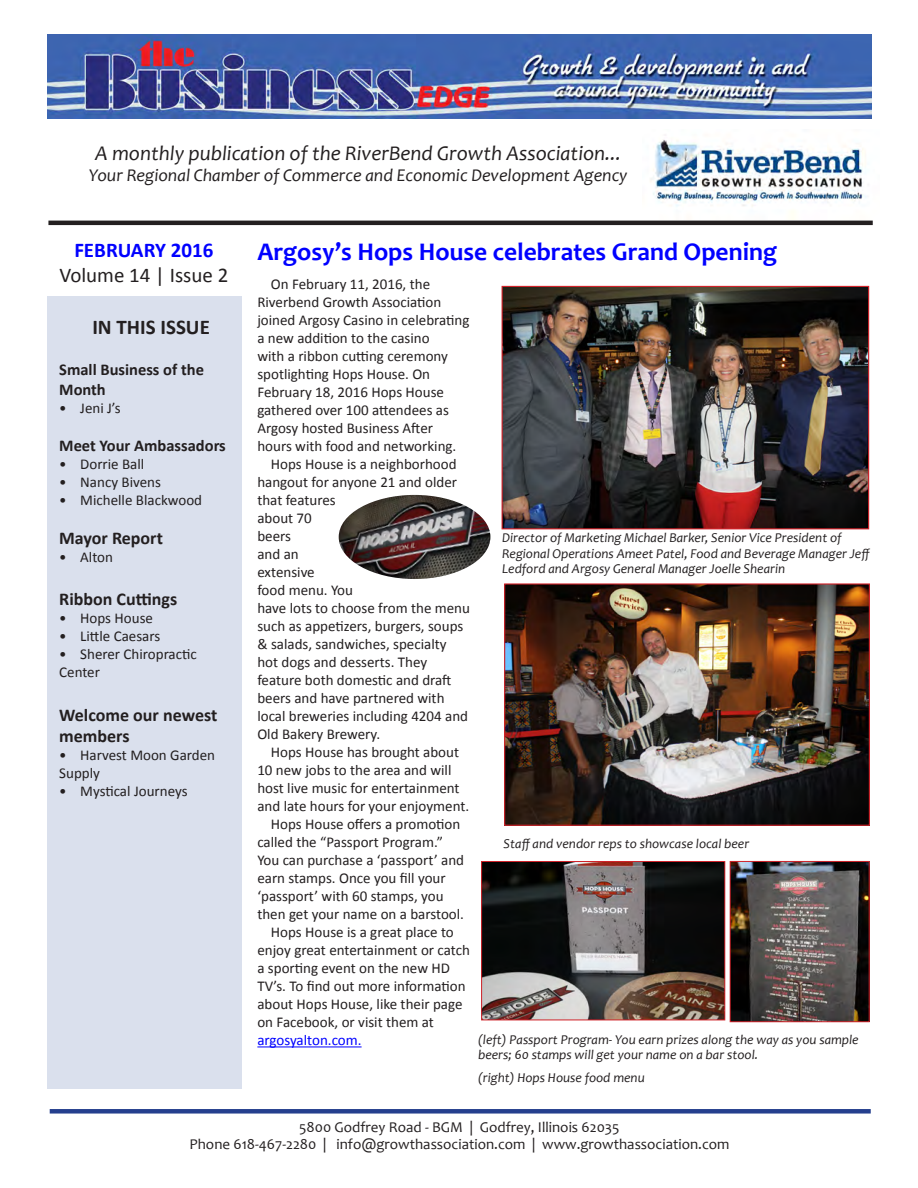
<style>
.page{position:relative;width:918px;height:1188px;background:#fff}
.page>*{position:absolute;margin:0;border:0;box-sizing:border-box;transform-origin:0 0}
.Article_headline{font:700 25.5px "Candara";color:#00f}
.t1{font:italic 21px "Candara";color:#231f20}
.t2{font:21px "Calibri";color:#231f20}
.t3{font:700 21px "Calibri";color:#00f}
.t4{font:700 21px "Calibri";color:#231f20}
.t5{font:italic 18px "Candara";color:#231f20}
.TOC_heading{font:700 18px/21.6px "Calibri";color:#231f20}
.TOC_heading-2{font:700 16.5px/19.8px "Calibri";color:#231f20}
.article_copy{font:15px/18px "Calibri";color:#231f20}
.t6{font:15px "Candara";color:#231f20}
.picture_caption{font:italic 13.5px/15.8px "Candara";color:#231f20}
.s1{color:#00f}
</style>
<div class="page">
<hr style="left:48px;top:221px;width:825px;height:4px;background:#231f20">
<div style="left:47px;top:296px;width:195px;height:793px;background:#dae0ed"></div>
<div style="left:50px;top:1109px;width:821px;height:5px;background:#253f8e"></div>
<img style="left:47px;top:34px;width:825px;height:84px">
<img style="left:650px;top:135px;width:217px;height:84px">
<img style="left:504px;top:288px;width:363px;height:239px">
<div style="left:502px;top:286px;width:367px;height:243px;border:1px solid #d1232a"></div>
<hr style="left:257px;top:1046px;width:105px;height:1px;background:#00f">
<img style="left:732px;top:863px;width:136px;height:157px">
<div style="left:730px;top:861px;width:140px;height:161px;border:1px solid #d1232a"></div>
<img style="left:483px;top:863px;width:240px;height:155px">
<div style="left:481px;top:861px;width:244px;height:159px;border:1px solid #d1232a"></div>
<img style="left:506px;top:585px;width:362px;height:239px">
<div style="left:504px;top:583px;width:366px;height:243px;border:1px solid #d1232a"></div>
<img style="left:339px;top:495px;width:151px;height:84px">
<p class="t1" style="left:95px;top:140px;width:528px">A monthly publication of the RiverBend Growth Association...</p>
<p class="t5" style="left:89px;top:164px;width:540px">Your Regional Chamber of Commerce and Economic Development Agency</p>
<p class="t3" style="left:74px;top:236px;width:141px">FEBRUARY 2016</p>
<p class="t2" style="left:59px;top:262px;width:170px">Volume 14 | Issue 2</p>
<p class="t4" style="left:92px;top:313px;width:119px">IN THIS ISSUE</p>
<p class="TOC_heading-2" style="left:59px;top:360px;width:146px">Small Business of the<br>Month</p>
<p class="article_copy" style="left:59px;top:399px;width:63px">• Jeni J’s</p>
<p class="TOC_heading-2" style="left:59px;top:435px;width:168px">Meet Your Ambassadors</p>
<p class="article_copy" style="left:59px;top:455px;width:87px">• Dorrie Ball</p>
<p class="article_copy" style="left:59px;top:473px;width:103px">• Nancy Bivens</p>
<p class="article_copy" style="left:59px;top:491px;width:144px">• Michelle Blackwood</p>
<p class="TOC_heading" style="left:59px;top:527px;width:105px">Mayor Report</p>
<p class="article_copy" style="left:59px;top:548px;width:55px">• Alton</p>
<p class="TOC_heading" style="left:59px;top:589px;width:119px">Ribbon Cuttings</p>
<p class="article_copy" style="left:59px;top:609px;width:95px">• Hops House</p>
<p class="article_copy" style="left:59px;top:627px;width:103px">• Little Caesars</p>
<p class="article_copy" style="left:59px;top:645px;width:139px">• Sherer Chiropractic<br>Center</p>
<p class="TOC_heading" style="left:59px;top:704px;width:160px">Welcome our newest members</p>
<p class="article_copy" style="left:59px;top:746px;width:157px">• Harvest Moon Garden<br>Supply</p>
<p class="article_copy" style="left:59px;top:782px;width:130px">• Mystical Journeys</p>
<p class="Article_headline" style="left:257px;top:236px;width:521px">Argosy’s Hops House celebrates Grand Opening</p>
<p class="article_copy" style="left:257px;top:275px;width:214px;text-indent:14px">On February 11, 2016, the<br>Riverbend Growth Association joined Argosy Casino in celebrating a new addition to the casino<br>with a ribbon cutting ceremony spotlighting Hops House. On<br>February 18, 2016 Hops House gathered over 100 attendees as<br>Argosy hosted Business After hours with food and networking.</p>
<p class="article_copy" style="left:257px;top:455px;width:214px;text-indent:14px">Hops House is a neighborhood hangout for anyone 21 and older that features<br>about 70<br>beers<br>and an<br>extensive<br>food menu. You<br>have lots to choose from the menu such as appetizers, burgers, soups &amp; salads, sandwiches, specialty hot dogs and desserts. They feature both domestic and draft beers and have partnered with local breweries including 4204 and<br>Old Bakery Brewery.</p>
<p class="article_copy" style="left:257px;top:743px;width:213px;text-indent:14px">Hops House has brought about<br>10 new jobs to the area and will host live music for entertainment and late hours for your enjoyment.</p>
<p class="article_copy" style="left:257px;top:815px;width:208px;text-indent:14px">Hops House offers a promotion called the “Passport Program.”<br>You can purchase a ‘passport’ and earn stamps. Once you fill your ‘passport’ with 60 stamps, you then get your name on a barstool.</p>
<p class="article_copy" style="left:257px;top:923px;width:214px;text-indent:14px">Hops House is a great place to enjoy great entertainment or catch a sporting event on the new HD<br>TV’s. To find out more information about Hops House, like their page on Facebook, or visit them at <span class="s1">argosyalton.com.</span></p>
<p class="picture_caption" style="left:502px;top:529px;width:369px">Director of Marketing Michael Barker, Senior Vice President of<br>Regional Operations Ameet Patel, Food and Beverage Manager Jeff<br>Ledford and Argosy General Manager Joelle Shearin</p>
<p class="picture_caption" style="left:504px;top:835px;width:247px">Staff and vendor reps to showcase local beer</p>
<p class="picture_caption" style="left:478px;top:1031px;width:382px">(left) Passport Program- You earn prizes along the way as you sample beers; 60 stamps will get your name on a bar stool.</p>
<p class="picture_caption" style="left:478px;top:1069px;width:168px">(right) Hops House food menu</p>
<p class="t6" style="left:299px;top:1118px;width:322px">5800 Godfrey Road - BGM | Godfrey, Illinois 62035</p>
<p class="t6" style="left:190px;top:1135px;width:541px">Phone 618-467-2280 | info@growthassociation.com | www.growthassociation.com</p>
</div>
